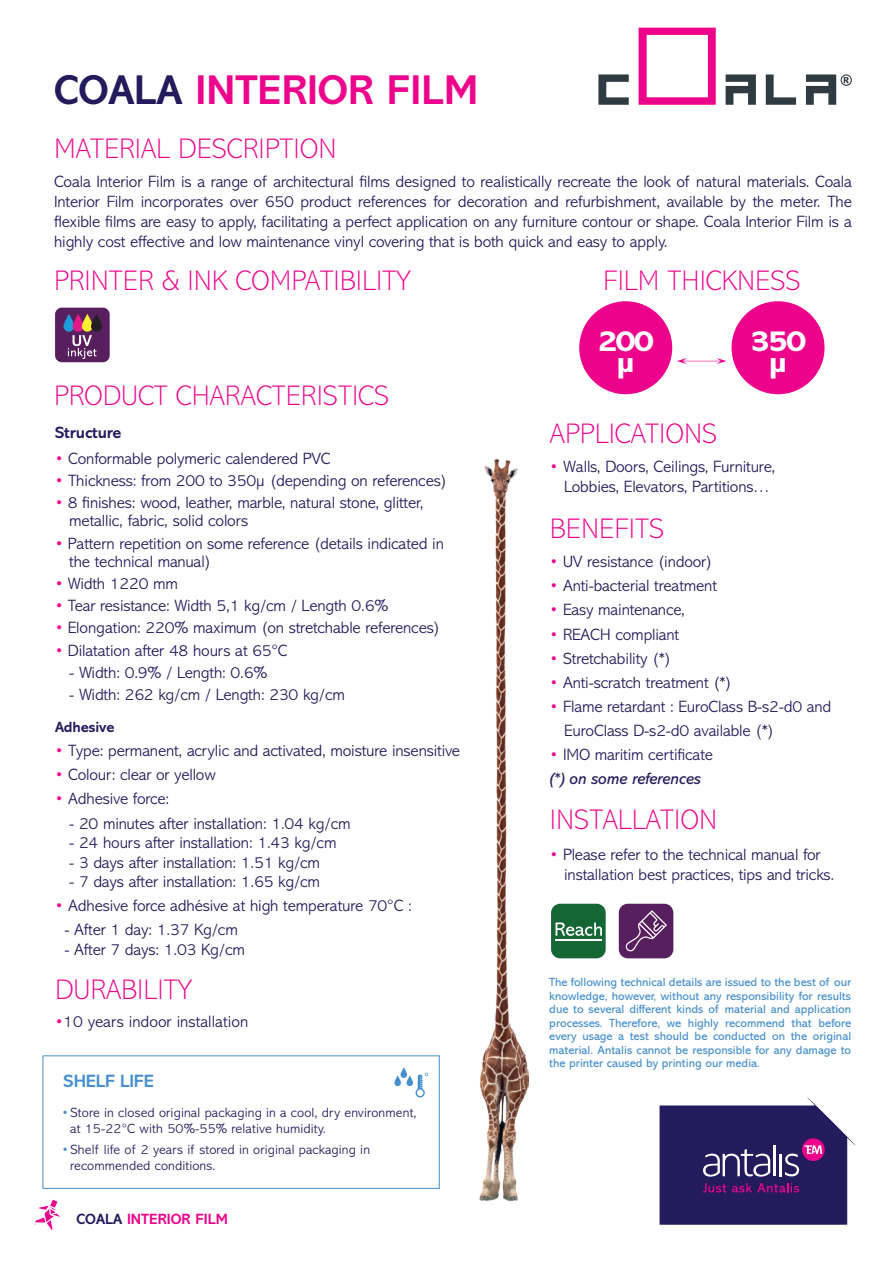
<style>
.page{position:relative;width:893px;height:1263px;background:#fff}
.page>*{position:absolute;margin:0;border:0;box-sizing:border-box;transform-origin:0 0}
.t1{font:700 42px "Abadi MT Pro";color:#ed028c}
.t2{font:800 30px "Abadi MT Pro";letter-spacing:-.05em;color:#fff}
.t3{font:200 28.5px "Abadi MT Pro";color:#ed028c}
.t4{font:700 18px "Abadi MT Pro";letter-spacing:-.02em;color:#468fcc}
.t5{font:300 16.5px/19.8px "Abadi MT Pro";letter-spacing:-.01em;color:#231b5c}
.t6{font:italic 16.5px "Abadi MT Pro";letter-spacing:-.01em;color:#231b5c}
.t7{font:700 16.5px "Abadi MT Pro";letter-spacing:-.01em;color:#231b5c}
.t8{font:16.5px "Apple Myungjo";color:#ed028c;scale:3 1}
.t9{font:700 15px "Abadi MT Pro";color:#ed028c}
.t10{font:700 15px "Abadi MT Pro";letter-spacing:-.01em;color:#231b5c}
.t11{font:300 13.5px/16.2px "Abadi MT Pro";letter-spacing:.01em;color:#231b5c}
.t12{font:12px/13.5px "Abadi MT Pro";color:#468fcc;text-align:justify}
.s1{color:#231b5c}
.s2{color:#ed028c}
.s3{color:#468fcc}
</style>
<div class="page">
<svg style="left:598px;top:74px;width:31px;height:31px"></svg>
<svg style="left:766px;top:74px;width:30px;height:31px"></svg>
<svg style="left:726px;top:74px;width:30px;height:31px"></svg>
<svg style="left:639px;top:28px;width:77px;height:77px"></svg>
<svg style="left:806px;top:74px;width:46px;height:31px"></svg>
<img style="left:479px;top:459px;width:50px;height:742px">
<svg style="left:660px;top:1097px;width:196px;height:128px;background:#4a3e76"></svg>
<svg style="left:34px;top:1199px;width:26px;height:31px"></svg>
<div style="left:579px;top:301px;width:93px;height:93px;background:#ed028c;border-radius:50%"></div>
<div style="left:731px;top:301px;width:93px;height:93px;background:#ed028c;border-radius:50%"></div>
<div style="left:551px;top:904px;width:55px;height:54px;background:#156635;border-radius:9px"></div>
<svg style="left:555px;top:922px;width:47px;height:14px"></svg>
<hr style="left:555px;top:939px;width:47px;height:2px;background:#fff">
<div style="left:619px;top:904px;width:54px;height:54px;background:#581f5e;border-radius:9px"></div>
<svg style="left:626px;top:910px;width:41px;height:41px"></svg>
<div style="left:55px;top:308px;width:55px;height:54px;background:#581f5e;border-radius:7px"></div>
<svg style="left:68px;top:335px;width:29px;height:24px"></svg>
<svg style="left:63px;top:314px;width:11px;height:18px"></svg>
<svg style="left:73px;top:314px;width:11px;height:18px"></svg>
<svg style="left:82px;top:314px;width:11px;height:18px"></svg>
<svg style="left:91px;top:314px;width:11px;height:18px"></svg>
<svg style="left:400px;top:1067px;width:7px;height:11px"></svg>
<svg style="left:394px;top:1075px;width:7px;height:11px"></svg>
<svg style="left:406px;top:1075px;width:7px;height:11px"></svg>
<svg style="left:415px;top:1073px;width:13px;height:24px"></svg>
<p class="t1" style="left:54px;top:65px;width:426px"><span class="s1">COALA</span> INTERIOR FILM</p>
<p class="t3" style="left:54px;top:133px;width:284px">MATERIAL DESCRIPTION</p>
<p class="t5" style="left:54px;top:172px;width:799px;text-align:justify">Coala Interior Film is a range of architectural films designed to realistically recreate the look of natural materials. Coala Interior Film incorporates over 650 product references for decoration and refurbishment, available by the meter. The flexible films are easy to apply, facilitating a perfect application on any furniture contour or shape. Coala Interior Film is a highly cost effective and low maintenance vinyl covering that is both quick and easy to apply.</p>
<p class="t3" style="left:54px;top:265px;width:358px">PRINTER &amp; INK COMPATIBILITY</p>
<p class="t3" style="left:54px;top:380px;width:337px">PRODUCT CHARACTERISTICS</p>
<p class="t7" style="left:55px;top:423px;width:68px">Structure</p>
<p class="t5" style="left:55px;top:449px;width:277px"><span class="s2">•</span> Conformable polymeric calendered PVC</p>
<p class="t5" style="left:55px;top:471px;width:394px"><span class="s2">•</span> Thickness: from 200 to 350μ (depending on references)</p>
<p class="t5" style="left:69px;top:494px;width:356px;line-height:18px;text-indent:-14px"><span class="s2">•</span> 8 finishes: wood, leather, marble, natural stone, glitter, metallic, fabric, solid colors</p>
<p class="t5" style="left:69px;top:534px;width:376px;line-height:18px;text-indent:-14px"><span class="s2">•</span> Pattern repetition on some reference (details indicated in the technical manual)</p>
<p class="t5" style="left:55px;top:574px;width:125px"><span class="s2">•</span> Width 1220 mm</p>
<p class="t5" style="left:55px;top:596px;width:335px"><span class="s2">•</span> Tear resistance: Width 5,1 kg/cm / Length 0.6%</p>
<p class="t5" style="left:55px;top:618px;width:387px"><span class="s2">•</span> Elongation: 220% maximum (on stretchable references)</p>
<p class="t5" style="left:55px;top:640px;width:234px"><span class="s2">•</span> Dilatation after 48 hours at 65°C</p>
<p class="t5" style="left:69px;top:663px;width:200px">- Width: 0.9% / Length: 0.6%</p>
<p class="t5" style="left:69px;top:685px;width:277px">- Width: 262 kg/cm / Length: 230 kg/cm</p>
<p class="t10" style="left:55px;top:718px;width:61px">Adhesive</p>
<p class="t5" style="left:55px;top:741px;width:407px"><span class="s2">•</span> Type: permanent, acrylic and activated, moisture insensitive</p>
<p class="t5" style="left:55px;top:765px;width:162px"><span class="s2">•</span> Colour: clear or yellow</p>
<p class="t5" style="left:55px;top:789px;width:116px"><span class="s2">•</span> Adhesive force:</p>
<p class="t5" style="left:69px;top:813px;width:283px">- 20 minutes after installation: 1.04 kg/cm</p>
<p class="t5" style="left:69px;top:833px;width:269px">- 24 hours after installation: 1.43 kg/cm</p>
<p class="t5" style="left:69px;top:852px;width:252px">- 3 days after installation: 1.51 kg/cm</p>
<p class="t5" style="left:69px;top:872px;width:252px">- 7 days after installation: 1.65 kg/cm</p>
<p class="t5" style="left:55px;top:896px;width:358px"><span class="s2">•</span> Adhesive force adhésive at high temperature 70°C :</p>
<p class="t5" style="left:65px;top:920px;width:175px">- After 1 day: 1.37 Kg/cm</p>
<p class="t5" style="left:65px;top:940px;width:182px">- After 7 days: 1.03 Kg/cm</p>
<p class="t3" style="left:55px;top:974px;width:138px">DURABILITY</p>
<p class="t5" style="left:55px;top:1012px;width:195px"><span class="s2">•</span>10 years indoor installation</p>
<p class="t4" style="left:64px;top:1071px;width:92px">SHELF LIFE</p>
<p class="t11" style="left:70px;top:1104px;width:348px;text-indent:-8px"><span class="s3">•</span> Store in closed original packaging in a cool, dry environment, at 15-22°C with 50%-55% relative humidity.</p>
<p class="t11" style="left:70px;top:1141px;width:302px;text-indent:-8px"><span class="s3">•</span> Shelf life of 2 years if stored in original packaging in recommended conditions.</p>
<p class="t9" style="left:77px;top:1211px;width:153px"><span class="s1">COALA</span> INTERIOR FILM</p>
<p class="t3" style="left:603px;top:265px;width:199px">FILM THICKNESS</p>
<p class="t2" style="left:598px;top:324px;width:58px">200</p>
<p class="t2" style="left:617px;top:345px;width:20px">μ</p>
<p class="t8" style="left:677px;top:351px;width:18px">↔</p>
<p class="t3" style="left:550px;top:418px;width:169px">APPLICATIONS</p>
<p class="t2" style="left:750px;top:324px;width:58px">350</p>
<p class="t2" style="left:769px;top:345px;width:20px">μ</p>
<p class="t5" style="left:550px;top:457px;width:227px;text-align:center"><span class="s2">•</span> Walls, Doors, Ceilings, Furniture,<br>Lobbies, Elevators, Partitions…</p>
<p class="t3" style="left:550px;top:513px;width:116px">BENEFITS</p>
<p class="t5" style="left:550px;top:552px;width:164px"><span class="s2">•</span> UV resistance (indoor)</p>
<p class="t5" style="left:550px;top:576px;width:169px"><span class="s2">•</span> Anti-bacterial treatment</p>
<p class="t5" style="left:550px;top:600px;width:137px"><span class="s2">•</span> Easy maintenance,</p>
<p class="t5" style="left:550px;top:624px;width:131px"><span class="s2">•</span> REACH compliant</p>
<p class="t5" style="left:550px;top:648px;width:123px"><span class="s2">•</span> Stretchability (*)</p>
<p class="t5" style="left:550px;top:672px;width:184px"><span class="s2">•</span> Anti-scratch treatment (*)</p>
<p class="t5" style="left:550px;top:697px;width:283px"><span class="s2">•</span> Flame retardant : EuroClass B-s2-d0 and</p>
<p class="t5" style="left:564px;top:721px;width:212px">EuroClass D-s2-d0 available (*)</p>
<p class="t5" style="left:550px;top:745px;width:165px"><span class="s2">•</span> IMO maritim certificate</p>
<p class="t6" style="left:550px;top:769px;width:152px">(*) on some references</p>
<p class="t3" style="left:550px;top:804px;width:169px">INSTALLATION</p>
<p class="t5" style="left:564px;top:845px;width:271px;text-indent:-14px"><span class="s2">•</span> Please refer to the technical manual for installation best practices, tips and tricks.</p>
<p class="t12" style="left:549px;top:976px;width:303px">The following technical details are issued to the best of our knowledge, however, without any responsibility for results due to several different kinds of material and application processes. Therefore, we highly recommend that before every usage a test should be conducted on the original material. Antalis cannot be responsible for any damage to the printer caused by printing our media.</p>
</div>
